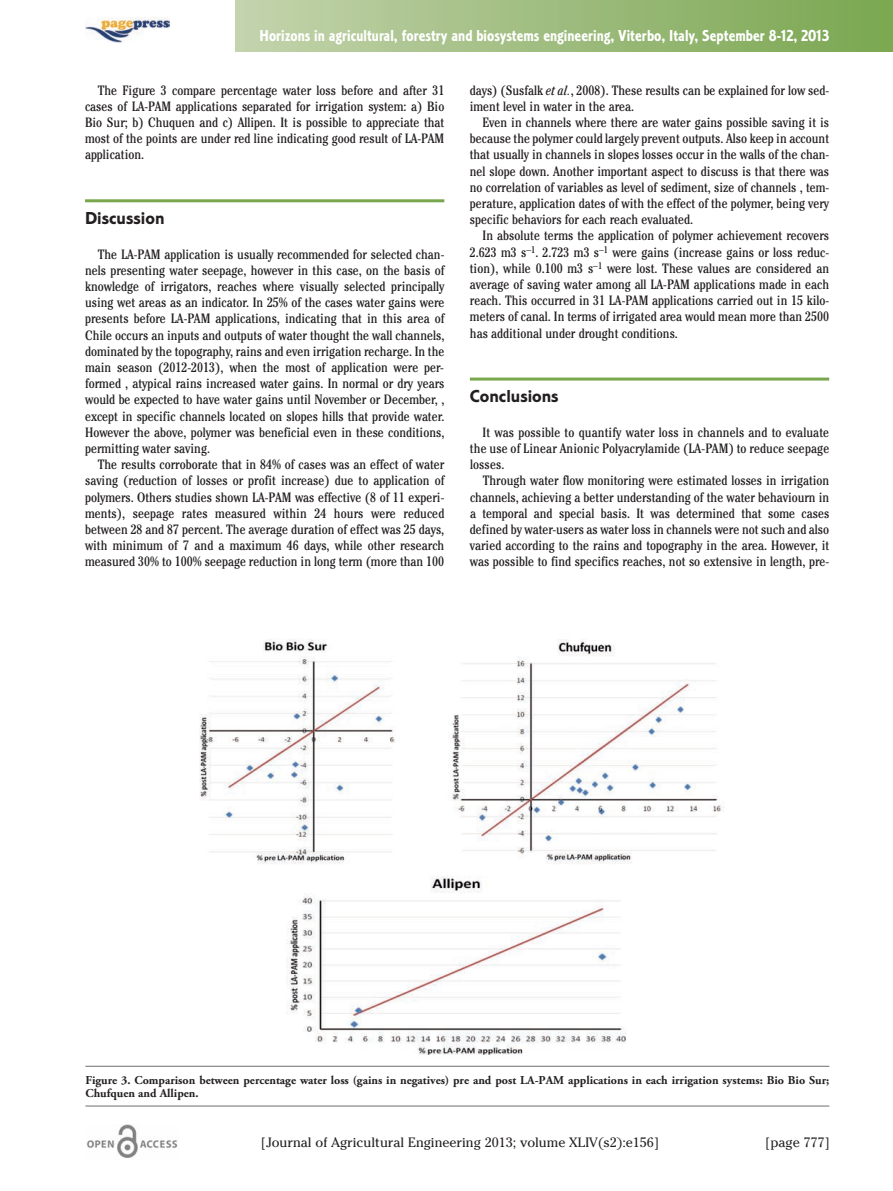
<style>
.page{position:relative;width:893px;height:1191px;background:#fff}
.page>*{position:absolute;margin:0;border:0;box-sizing:border-box;transform-origin:0 0}
.t1{font:18px "Corinthian Bold Plain";color:#231f20}
.t2{font:16.5px "Corinthian Bold Condensed Plain";color:#fff}
.t3{font:condensed 13.5px/16.2px "Cheltenham";color:#231f20;text-align:justify}
.t4{font:13.5px "Cheltenham";color:#231f20}
.t5{font:700 12px/13.5px "Adobe Garamond Pro";color:#231f20}
.s1{font-style:italic}
</style>
<div class="page">
<hr style="left:85px;top:199px;width:359px;height:3px;background:#78a74d">
<hr style="left:470px;top:377px;width:359px;height:3px;background:#78a74d">
<img style="left:86px;top:1124px;width:92px;height:34px">
<img style="left:85px;top:17px;width:84px;height:26px">
<div style="left:235px;top:0;width:658px;height:51px;background:linear-gradient(to right,#c3d3ac,#7aa650)"></div>
<img style="left:199px;top:639px;width:526px;height:416px">
<hr style="left:85px;top:1065px;width:744px;height:1px;background:#6c6d70">
<hr style="left:85px;top:1105px;width:744px;height:1px;background:#6c6d70">
<p class="t2" style="left:260px;top:30px;width:571px">Horizons in agricultural, forestry and biosystems engineering, Viterbo, Italy, September 8-12, 2013</p>
<p class="t3" style="left:85px;top:83px;width:361px;text-indent:13px">The Figure 3 compare percentage water loss before and after 31 cases of LA-PAM applications separated for irrigation system: a) Bio Bio Sur; b) Chuquen and c) Allipen. It is possible to appreciate that most of the points are under red line indicating good result of LA-PAM application.</p>
<h1 class="t1" style="left:85px;top:211px;width:81px">Discussion</h1>
<p class="t3" style="left:85px;top:247px;width:361px;text-indent:13px">The LA-PAM application is usually recommended for selected chan&shy;nels presenting water seepage, however in this case, on the basis of knowledge of irrigators, reaches where visually selected principally using wet areas as an indicator. In 25% of the cases water gains were presents before LA-PAM applications, indicating that in this area of Chile occurs an inputs and outputs of water thought the wall channels, dominated by the topography, rains and even irrigation recharge. In the main season (2012-2013), when the most of application were per&shy;formed , atypical rains increased water gains. In normal or dry years would be expected to have water gains until November or December, , except in specific channels located on slopes hills that provide water.<br>However the above, polymer was beneficial even in these conditions, permitting water saving.</p>
<p class="t3" style="left:85px;top:458px;width:361px;text-indent:13px">The results corroborate that in 84% of cases was an effect of water saving (reduction of losses or profit increase) due to application of polymers. Others studies shown LA-PAM was effective (8 of 11 experi&shy;ments), seepage rates measured within 24 hours were reduced between 28 and 87 percent. The average duration of effect was 25 days, with minimum of 7 and a maximum 46 days, while other research measured 30% to 100% seepage reduction in long term (more than 100</p>
<p class="t3" style="left:470px;top:83px;width:361px">days) (Susfalk <span class="s1">et al.</span>, 2008). These results can be explained for low sed&shy;iment level in water in the area.</p>
<p class="t3" style="left:470px;top:115px;width:361px;text-indent:13px">Even in channels where there are water gains possible saving it is because the polymer could largely prevent outputs. Also keep in account that usually in channels in slopes losses occur in the walls of the chan&shy;nel slope down. Another important aspect to discuss is that there was no correlation of variables as level of sediment, size of channels , tem&shy;perature, application dates of with the effect of the polymer, being very specific behaviors for each reach evaluated.</p>
<p class="t3" style="left:470px;top:229px;width:361px;text-indent:13px">In absolute terms the application of polymer achievement recovers 2.623 m3 s<sup>–1</sup>. 2.723 m3 s<sup>–1</sup> were gains (increase gains or loss reduc&shy;tion), while 0.100 m3 s<sup>–1</sup> were lost. These values are considered an average of saving water among all LA-PAM applications made in each reach. This occurred in 31 LA-PAM applications carried out in 15 kilo&shy;meters of canal. In terms of irrigated area would mean more than 2500 has additional under drought conditions.</p>
<h1 class="t1" style="left:470px;top:390px;width:90px">Conclusions</h1>
<p class="t3" style="left:470px;top:425px;width:361px;text-indent:13px">It was possible to quantify water loss in channels and to evaluate the use of Linear Anionic Polyacrylamide (LA-PAM) to reduce seepage losses.</p>
<p class="t3" style="left:470px;top:474px;width:361px;text-indent:13px">Through water flow monitoring were estimated losses in irrigation channels, achieving a better understanding of the water behaviourn in a temporal and special basis. It was determined that some cases defined by water-users as water loss in channels were not such and also varied according to the rains and topography in the area. However, it was possible to find specifics reaches, not so extensive in length, pre-</p>
<p class="t5" style="left:85px;top:1074px;width:745px">Figure 3. Comparison between percentage water loss (gains in negatives) pre and post LA-PAM applications in each irrigation systems: Bio Bio Sur;<br>Chufquen and Allipen.</p>
<p class="t4" style="left:261px;top:1134px;width:400px">[Journal of Agricultural Engineering 2013; volume XLIV(s2):e156]</p>
<p class="t4" style="left:765px;top:1134px;width:66px">[page 777]</p>
</div>
